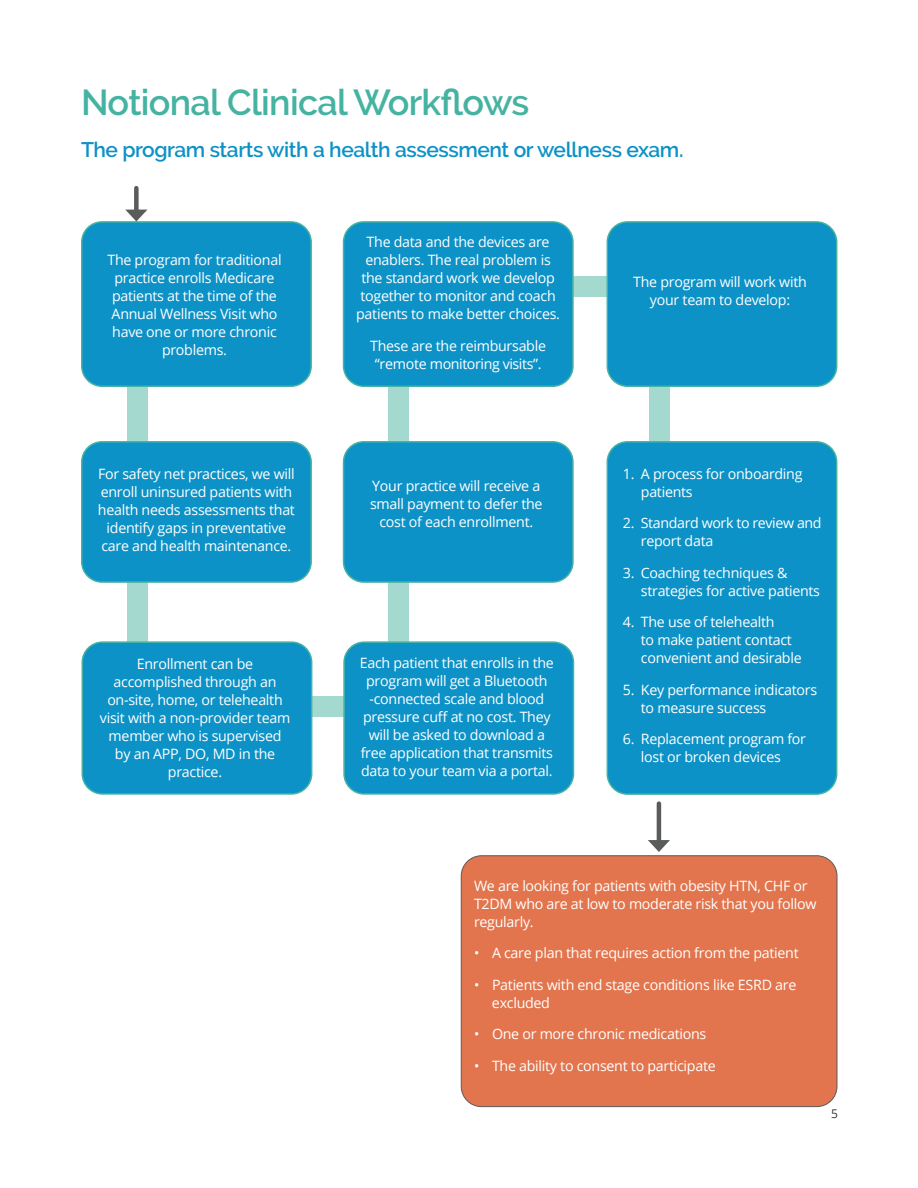
<style>
.page{position:relative;width:918px;height:1188px;background:#fff}
.page>*{position:absolute;margin:0;border:0;box-sizing:border-box;transform-origin:0 0}
.t1{font:600 36px "Raleway";letter-spacing:-.02em;color:#46b3a2}
.t2{font:600 21px "Raleway";letter-spacing:-.02em;color:#0d92c7}
.t3{font:14.25px/18px "Open Sans";letter-spacing:-.02em;color:#fff;text-align:center}
.t4{font:12px "Open Sans";color:#333332}
</style>
<div class="page">
<div style="left:549px;top:276px;width:100px;height:21px;background:#a4d9d0"></div>
<div style="left:277px;top:696px;width:100px;height:21px;background:#a4d9d0"></div>
<div style="left:649px;top:384px;width:20px;height:93px;background:#a4d9d0"></div>
<div style="left:388px;top:384px;width:20px;height:270px;background:#a4d9d0"></div>
<div style="left:127px;top:382px;width:20px;height:259px;background:#a4d9d0"></div>
<div style="left:344px;top:222px;width:229px;height:164px;background:#0d92c7;border-radius:20px"></div>
<div style="left:343px;top:221px;width:231px;height:166px;border:2px solid #46b3a2;border-radius:20px"></div>
<div style="left:82px;top:222px;width:229px;height:164px;background:#0d92c7;border-radius:20px"></div>
<div style="left:81px;top:221px;width:231px;height:166px;border:2px solid #46b3a2;border-radius:20px"></div>
<div style="left:607px;top:222px;width:230px;height:164px;background:#0d92c7;border-radius:20px"></div>
<div style="left:607px;top:221px;width:230px;height:166px;border:2px solid #46b3a2;border-radius:20px"></div>
<div style="left:344px;top:442px;width:229px;height:140px;background:#0d92c7;border-radius:20px"></div>
<div style="left:343px;top:441px;width:231px;height:142px;border:2px solid #46b3a2;border-radius:20px"></div>
<div style="left:82px;top:442px;width:229px;height:140px;background:#0d92c7;border-radius:20px"></div>
<div style="left:81px;top:441px;width:231px;height:142px;border:2px solid #46b3a2;border-radius:20px"></div>
<div style="left:607px;top:442px;width:230px;height:352px;background:#0d92c7;border-radius:20px"></div>
<div style="left:607px;top:441px;width:230px;height:354px;border:2px solid #46b3a2;border-radius:20px"></div>
<div style="left:344px;top:642px;width:229px;height:152px;background:#0d92c7;border-radius:20px"></div>
<div style="left:343px;top:641px;width:231px;height:154px;border:2px solid #46b3a2;border-radius:20px"></div>
<div style="left:82px;top:642px;width:230px;height:152px;background:#0d92c7;border-radius:20px"></div>
<div style="left:82px;top:641px;width:230px;height:154px;border:2px solid #46b3a2;border-radius:20px"></div>
<div style="left:461px;top:856px;width:376px;height:251px;background:#e2754d;border-radius:20px"></div>
<div style="left:461px;top:855px;width:376px;height:252px;border:1px solid #5a5b5b;border-radius:20px"></div>
<hr style="left:657px;top:804px;width:4px;height:40px;background:#5a5b5b">
<svg style="left:648px;top:840px;width:22px;height:12px"></svg>
<div style="left:134px;top:188px;width:5px;height:26px;background:#5a5b5b"></div>
<svg style="left:125px;top:210px;width:22px;height:12px"></svg>
<h1 class="t1" style="left:81px;top:81px;width:450px">Notional Clinical Workflows</h1>
<h2 class="t2" style="left:81px;top:141px;width:604px">The program starts with a health assessment or wellness exam.</h2>
<p class="t3" style="left:107px;top:252px;width:176px">The program for traditional practice enrolls Medicare patients at the time of the<br>Annual Wellness Visit who have one or more chronic problems.</p>
<p class="t3" style="left:356px;top:235px;width:205px">The data and the devices are enablers. The real problem is the standard work we develop together to monitor and coach patients to make better choices.</p>
<p class="t3" style="left:370px;top:338px;width:177px">These are the reimbursable “remote monitoring visits”.</p>
<p class="t3" style="left:633px;top:275px;width:175px">The program will work with your team to develop:</p>
<p class="t3" style="left:98px;top:467px;width:199px">For safety net practices, we will enroll uninsured patients with health needs assessments that identify gaps in preventative care and health maintenance.</p>
<p class="t3" style="left:641px;top:464px;width:163px;text-align:left;text-indent:-18px">1. A process for onboarding patients</p>
<p class="t3" style="left:370px;top:478px;width:174px">Your practice will receive a small payment to defer the cost of each enrollment.</p>
<p class="t3" style="left:641px;top:515px;width:182px;text-align:left;text-indent:-18px">2. Standard work to review and report data</p>
<p class="t3" style="left:641px;top:565px;width:181px;text-align:left;text-indent:-18px">3. Coaching techniques &amp; strategies for active patients</p>
<p class="t3" style="left:641px;top:614px;width:162px;text-align:left;text-indent:-18px">4. The use of telehealth<br>to make patient contact convenient and desirable</p>
<p class="t3" style="left:641px;top:682px;width:178px;text-align:left;text-indent:-18px">5. Key performance indicators to measure success</p>
<p class="t3" style="left:623px;top:731px;width:185px">6. Replacement program for lost or broken devices</p>
<p class="t3" style="left:360px;top:656px;width:196px">Each patient that enrolls in the program will get a Bluetooth -connected scale and blood pressure cuff at no cost. They will be asked to download a free application that transmits data to your team via a portal.</p>
<p class="t3" style="left:100px;top:656px;width:192px">Enrollment can be accomplished through an on-site, home, or telehealth visit with a non-provider team member who is supervised by an APP, DO, MD in the practice.</p>
<p class="t3" style="left:474px;top:878px;width:344px;text-align:left">We are looking for patients with obesity HTN, CHF or<br>T2DM who are at low to moderate risk that you follow regularly.</p>
<p class="t3" style="left:474px;top:946px;width:326px">• A care plan that requires action from the patient</p>
<p class="t3" style="left:492px;top:977px;width:306px;text-align:left;text-indent:-18px">• Patients with end stage conditions like ESRD are excluded</p>
<p class="t3" style="left:474px;top:1027px;width:234px">• One or more chronic medications</p>
<p class="t3" style="left:474px;top:1058px;width:243px">• The ability to consent to participate</p>
<p class="t4" style="left:831px;top:1108px;width:8px">5</p>
</div>
